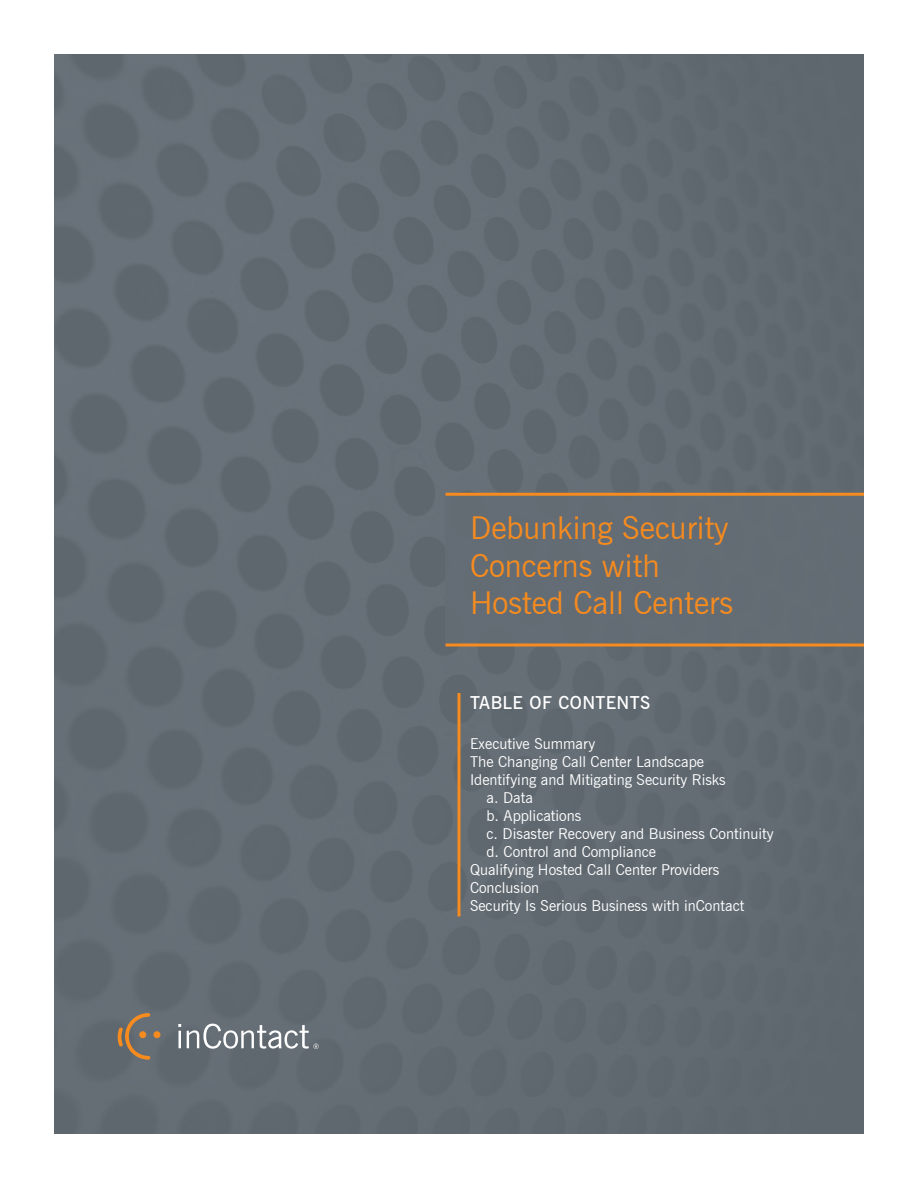
<style>
.page{position:relative;width:918px;height:1188px;background:#fff}
.page>*{position:absolute;margin:0;border:0;box-sizing:border-box;transform-origin:0 0}
.doc_title{font:31.5px "News Gothic BT";color:#f68b1f}
.t1{font:600 18px "News Gothic BT";letter-spacing:.02em;color:#fff}
.t2{font:15px "News Gothic BT";color:#fff}
</style>
<div class="page">
<div style="left:54px;top:54px;width:810px;height:1080px;background:#626a71"></div>
<div style="left:446px;top:495px;width:418px;height:148px;background:#636c74"></div>
<hr style="left:446px;top:493px;width:418px;height:3px;background:#f68b1f">
<hr style="left:446px;top:644px;width:418px;height:2px;background:#f68b1f">
<hr style="left:458px;top:693px;width:3px;height:223px;background:#f68b1f">
<div style="left:153px;top:1031px;width:7px;height:7px;background:#f68b1f;border-radius:50%"></div>
<svg style="left:118px;top:1013px;width:32px;height:47px"></svg>
<svg style="left:178px;top:1024px;width:3px;height:24px"></svg>
<svg style="left:187px;top:1024px;width:132px;height:25px"></svg>
<p class="doc_title" style="left:470px;top:509px;width:260px">Debunking Security</p>
<p class="doc_title" style="left:470px;top:546px;width:191px">Concerns with</p>
<p class="doc_title" style="left:470px;top:584px;width:265px">Hosted Call Centers</p>
<p class="t1" style="left:470px;top:692px;width:182px">TABLE OF CONTENTS</p>
<p class="t2" style="left:470px;top:734px;width:127px">Executive Summary</p>
<p class="t2" style="left:470px;top:752px;width:236px">The Changing Call Center Landscape</p>
<p class="t2" style="left:470px;top:770px;width:257px">Identifying and Mitigating Security Risks</p>
<p class="t2" style="left:487px;top:788px;width:48px">a. Data</p>
<p class="t2" style="left:487px;top:806px;width:96px">b. Applications</p>
<p class="t2" style="left:487px;top:824px;width:289px">c. Disaster Recovery and Business Continuity</p>
<p class="t2" style="left:487px;top:842px;width:171px">d. Control and Compliance</p>
<p class="t2" style="left:470px;top:860px;width:251px">Qualifying Hosted Call Center Providers</p>
<p class="t2" style="left:470px;top:878px;width:71px">Conclusion</p>
<p class="t2" style="left:470px;top:896px;width:276px">Security Is Serious Business with inContact</p>
</div>
